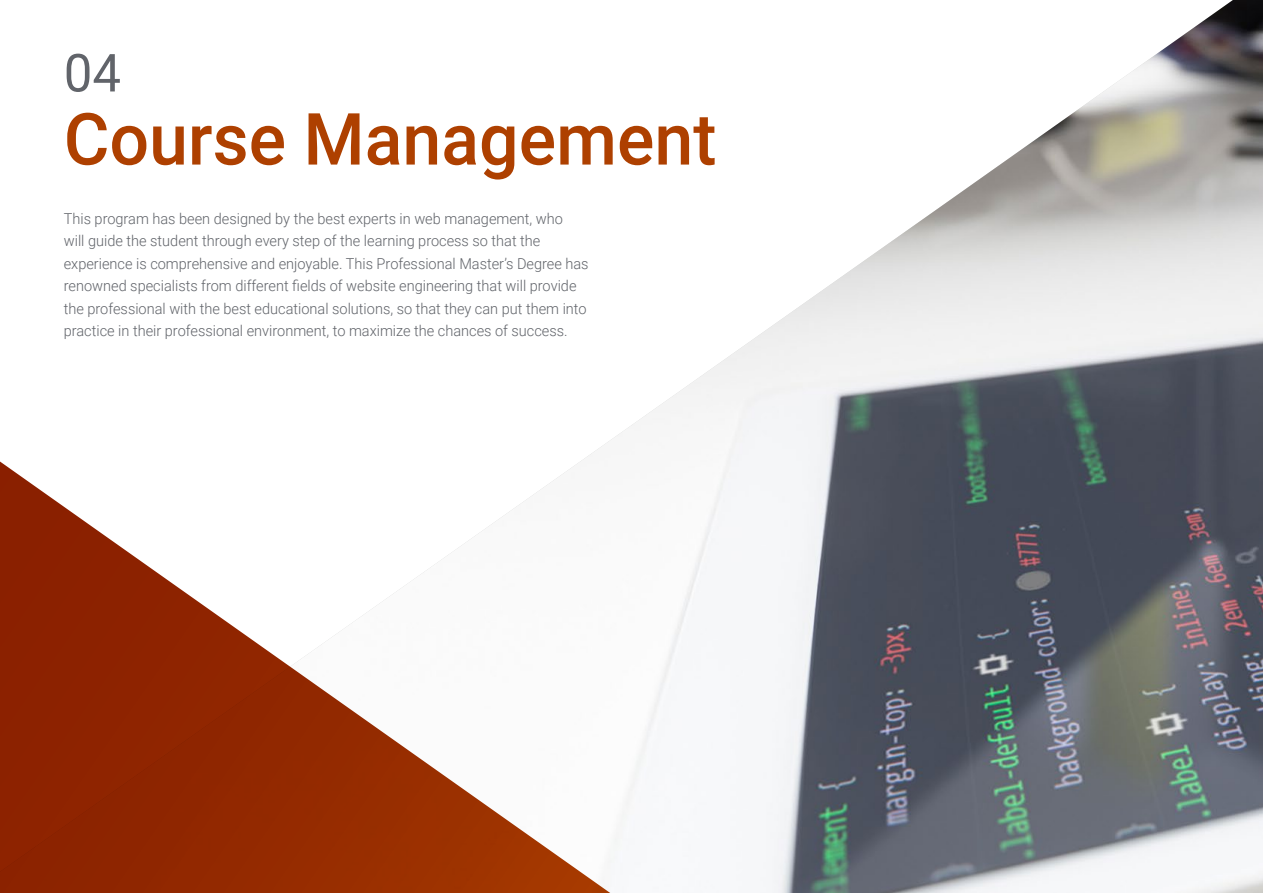
<style>
.page{position:relative;width:1263px;height:893px;background:#fff}
.page>*{position:absolute;margin:0;border:0;box-sizing:border-box;transform-origin:0 0}
.t1{font:500 72px "Roboto";color:#ae4000}
.t2{font:52.5px "Roboto";color:#61646a}
.t3{font:300 15px/22.5px "Roboto";color:#61646a}
</style>
<div class="page">
<img style="left:602px;top:0;width:661px;height:893px">
<svg style="left:0;top:446px;width:640px;height:447px"></svg>
<h2 class="t2" style="left:64px;top:36px;width:59px">04</h2>
<h1 class="t1" style="left:64px;top:89px;width:654px">Course Management</h1>
<p class="t3" style="left:64px;top:207px;width:526px">This program has been designed by the best experts in web management, who<br>will guide the student through every step of the learning process so that the experience is comprehensive and enjoyable. This Professional Master’s Degree has renowned specialists from different fields of website engineering that will provide the professional with the best educational solutions, so that they can put them into practice in their professional environment, to maximize the chances of success.</p>
</div>
